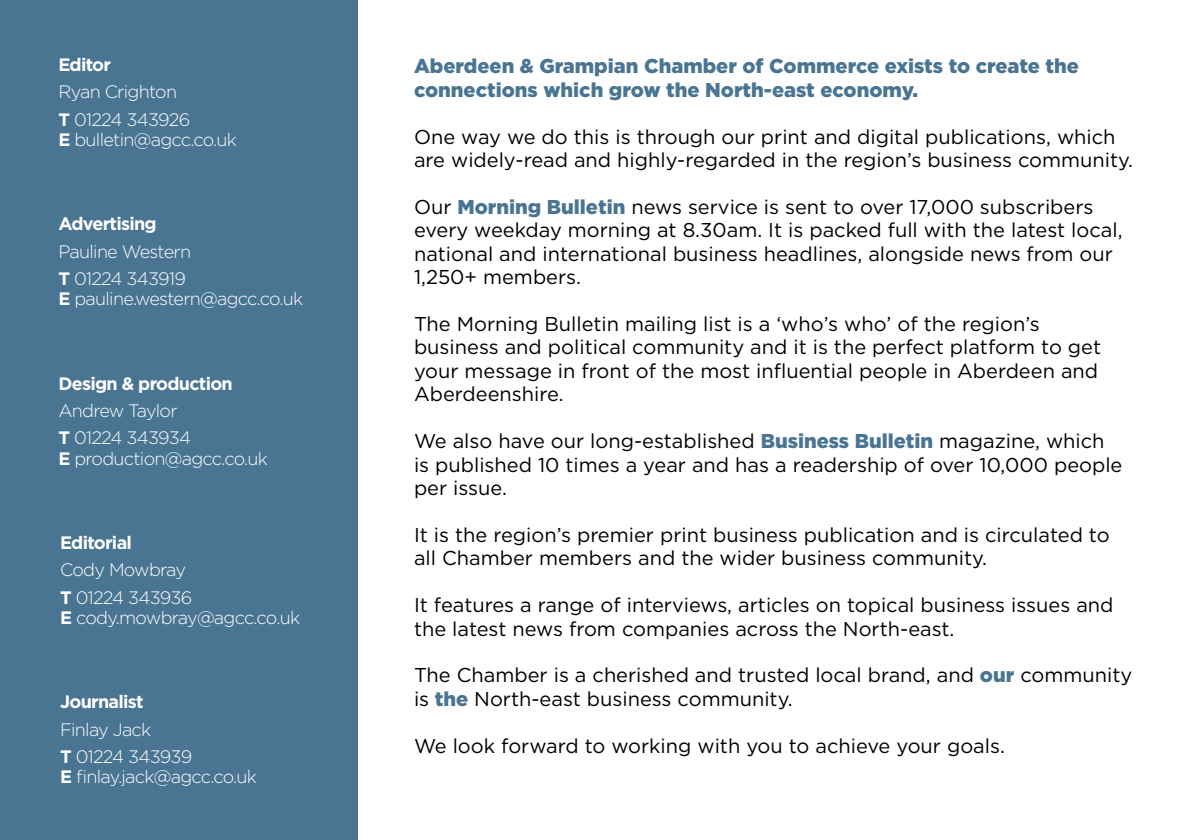
<style>
.page{position:relative;width:1191px;height:840px;background:#fff}
.page>*{position:absolute;margin:0;border:0;box-sizing:border-box;transform-origin:0 0}
.t1{font:20px/23.4px "Gotham";color:#000}
.t2{font:900 20px/24px "Gotham";color:#497593}
.t3{font:300 18px/27.2px "Gotham";letter-spacing:-.04em;color:#fff}
.t4{font:700 18px "Gotham";letter-spacing:-.04em;color:#fff}
.s1{font-weight:700}
.s2{font-weight:900;color:#497593}
</style>
<div class="page">
<div style="left:0;top:0;width:357px;height:839px;background:#497593"></div>
<p class="t4" style="left:58px;top:53px;width:54px">Editor</p>
<p class="t3" style="left:58px;top:78px;width:133px">Ryan Crighton<br><span class="s1">T</span> 01224 343926</p>
<p class="t3" style="left:58px;top:125px;width:180px"><span class="s1">E</span> bulletin@agcc.co.uk</p>
<p class="t4" style="left:58px;top:212px;width:100px">Advertising</p>
<p class="t3" style="left:58px;top:237px;width:134px">Pauline Western<br><span class="s1">T</span> 01224 343919</p>
<p class="t3" style="left:58px;top:285px;width:246px"><span class="s1">E</span> pauline.western@agcc.co.uk</p>
<p class="t4" style="left:58px;top:371px;width:176px">Design &amp; production</p>
<p class="t3" style="left:58px;top:396px;width:134px">Andrew Taylor<br><span class="s1">T</span> 01224 343934</p>
<p class="t3" style="left:58px;top:444px;width:211px"><span class="s1">E</span> production@agcc.co.uk</p>
<p class="t4" style="left:60px;top:530px;width:73px">Editorial</p>
<p class="t3" style="left:60px;top:555px;width:134px">Cody Mowbray<br><span class="s1">T</span> 01224 343936</p>
<p class="t3" style="left:60px;top:603px;width:241px"><span class="s1">E</span> cody.mowbray@agcc.co.uk</p>
<p class="t4" style="left:60px;top:689px;width:85px">Journalist</p>
<p class="t3" style="left:60px;top:714px;width:134px">Finlay Jack<br><span class="s1">T</span> 01224 343939</p>
<p class="t3" style="left:60px;top:762px;width:198px"><span class="s1">E</span> finlay.jack@agcc.co.uk</p>
<p class="t2" style="left:414px;top:53px;width:666px">Aberdeen &amp; Grampian Chamber of Commerce exists to create the connections which grow the North-east economy.</p>
<p class="t1" style="left:414px;top:124px;width:720px">One way we do this is through our print and digital publications, which are widely-read and highly-regarded in the region’s business community.</p>
<p class="t1" style="left:414px;top:194px;width:710px">Our <span class="s2">Morning Bulletin</span> news service is sent to over 17,000 subscribers every weekday morning at 8.30am. It is packed full with the latest local, national and international business headlines, alongside news from our 1,250+ members.</p>
<p class="t1" style="left:414px;top:311px;width:688px">The Morning Bulletin mailing list is a ‘who’s who’ of the region’s business and political community and it is the perfect platform to get your message in front of the most influential people in Aberdeen and Aberdeenshire.</p>
<p class="t1" style="left:414px;top:428px;width:710px">We also have our long-established <span class="s2">Business Bulletin</span> magazine, which is published 10 times a year and has a readership of over 10,000 people per issue.</p>
<p class="t1" style="left:414px;top:522px;width:697px">It is the region’s premier print business publication and is circulated to all Chamber members and the wider business community.</p>
<p class="t1" style="left:414px;top:592px;width:701px">It features a range of interviews, articles on topical business issues and the latest news from companies across the North-east.</p>
<p class="t1" style="left:414px;top:662px;width:719px">The Chamber is a cherished and trusted local brand, and <span class="s2">our</span> community is <span class="s2">the</span> North-east business community.</p>
<p class="t1" style="left:414px;top:733px;width:592px">We look forward to working with you to achieve your goals.</p>
</div>
